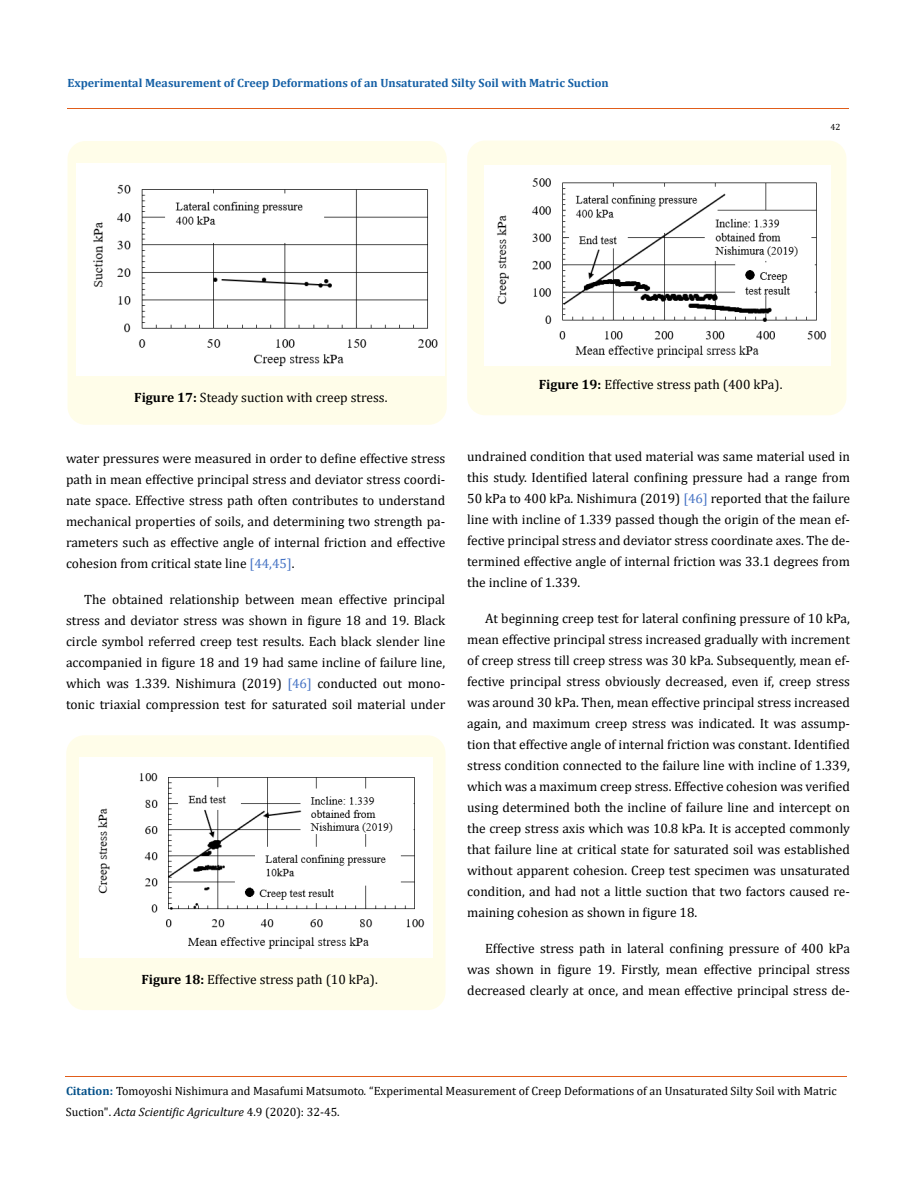
<style>
.page{position:relative;width:917px;height:1188px;background:#fff}
.page>*{position:absolute;margin:0;border:0;box-sizing:border-box;transform-origin:0 0}
.t1{font:13.5px/21px "Cambria";color:#000;text-align:justify}
.t2{font:12px/21px "Cambria";color:#000}
.t3{font:700 12px "Cambria";color:#1560a6}
.t4{font:9px "Cambria";color:#000}
.s1{font-weight:700}
.s2{color:#4472c4}
.s3{font-weight:700;color:#035089}
.s4{font-style:italic}
</style>
<div class="page">
<hr style="left:67px;top:109px;width:782px;height:1px;background:#e05d1a">
<div style="left:67px;top:141px;width:380px;height:284px;background:#fffde9;border-radius:18px"></div>
<img style="left:76px;top:164px;width:368px;height:211px">
<hr style="left:65px;top:1076px;width:781px;height:1px;background:#e05d1a">
<div style="left:66px;top:735px;width:379px;height:275px;background:#fffde9;border-radius:18px"></div>
<img style="left:79px;top:758px;width:353px;height:200px">
<div style="left:467px;top:141px;width:379px;height:274px;background:#fffde9;border-radius:18px"></div>
<img style="left:484px;top:166px;width:346px;height:200px">
<p class="t3" style="left:68px;top:75px;width:543px">Experimental Measurement of Creep Deformations of an Unsaturated Silty Soil with Matric Suction</p>
<p class="t4" style="left:830px;top:122px;width:11px">42</p>
<p class="t1" style="left:134px;top:387px;width:255px"><span class="s1">Figure 17:</span> Steady suction with creep stress.</p>
<p class="t1" style="left:538px;top:374px;width:245px"><span class="s1">Figure 19:</span> Effective stress path (400 kPa).</p>
<p class="t1" style="left:66px;top:448px;width:381px">water pressures were measured in order to define effective stress path in mean effective principal stress and deviator stress coordi&shy;nate space. Effective stress path often contributes to understand mechanical properties of soils, and determining two strength pa&shy;rameters such as effective angle of internal friction and effective cohesion from critical state line <span class="s2">[44,45]</span>.</p>
<p class="t1" style="left:66px;top:589px;width:381px;text-indent:18px">The obtained relationship between mean effective principal stress and deviator stress was shown in figure 18 and 19. Black circle symbol referred creep test results. Each black slender line accompanied in figure 18 and 19 had same incline of failure line, which was 1.339. Nishimura (2019) <span class="s2">[46]</span> conducted out mono&shy;tonic triaxial compression test for saturated soil material under</p>
<p class="t1" style="left:141px;top:969px;width:238px"><span class="s1">Figure 18:</span> Effective stress path (10 kPa).</p>
<p class="t1" style="left:467px;top:445px;width:384px">undrained condition that used material was same material used in this study. Identified lateral confining pressure had a range from 50 kPa to 400 kPa. Nishimura (2019) <span class="s2">[46]</span> reported that the failure line with incline of 1.339 passed though the origin of the mean ef&shy;fective principal stress and deviator stress coordinate axes. The de&shy;termined effective angle of internal friction was 33.1 degrees from the incline of 1.339.</p>
<p class="t1" style="left:467px;top:607px;width:384px;text-indent:18px">At beginning creep test for lateral confining pressure of 10 kPa, mean effective principal stress increased gradually with increment of creep stress till creep stress was 30 kPa. Subsequently, mean ef&shy;fective principal stress obviously decreased, even if, creep stress was around 30 kPa. Then, mean effective principal stress increased again, and maximum creep stress was indicated. It was assump&shy;tion that effective angle of internal friction was constant. Identified stress condition connected to the failure line with incline of 1.339, which was a maximum creep stress. Effective cohesion was verified using determined both the incline of failure line and intercept on the creep stress axis which was 10.8 kPa. It is accepted commonly that failure line at critical state for saturated soil was established without apparent cohesion. Creep test specimen was unsaturated condition, and had not a little suction that two factors caused re&shy;maining cohesion as shown in figure 18.</p>
<p class="t1" style="left:467px;top:937px;width:384px;text-indent:18px">Effective stress path in lateral confining pressure of 400 kPa was shown in figure 19. Firstly, mean effective principal stress decreased clearly at once, and mean effective principal stress de-</p>
<p class="t2" style="left:66px;top:1080px;width:772px"><span class="s3">Citation:</span> Tomoyoshi Nishimura and Masafumi Matsumoto<span class="s4">.</span> “Experimental Measurement of Creep Deformations of an Unsaturated Silty Soil with Matric<br>Suction". <span class="s4">Acta Scientific Agriculture</span> 4.9 (2020): 32-45.</p>
</div>
